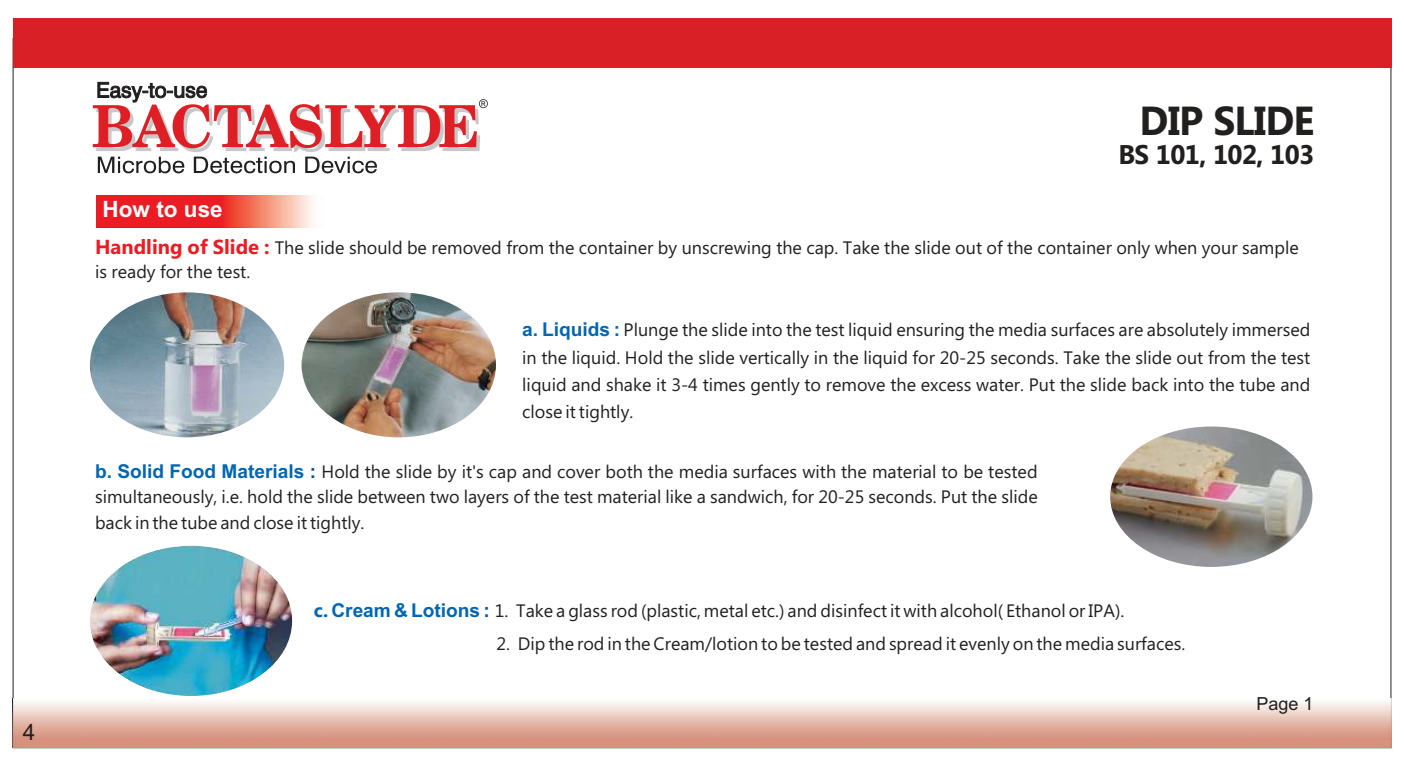
<style>
.page{position:relative;width:1404px;height:766px;background:#fff}
.page>*{position:absolute;margin:0;border:0;box-sizing:border-box;transform-origin:0 0}
.t1{font:700 40.5px "Ebrima";letter-spacing:-.02em;color:#221f1f}
.t2{font:700 27px "Ebrima";letter-spacing:-.02em;color:#221f1f}
.t3{font:700 22.5px "Arial";color:#fff}
.t4{font:22.5px "Arial";color:#221f1f}
.t5{font:18px/27.2px "Ebrima";color:#221f1f;text-align:justify}
.t6{font:18px "Arial";color:#221f1f}
.s1{font-weight:700;font-size:20.25px;color:#ed1c24}
.s2{font-family:"Arial";font-weight:700;font-size:19.12px;color:#0066b2}
.s3{font-family:"Arial";font-weight:700;font-size:19.12px;color:#064da1}
.s4{font-weight:700;font-size:19.12px;color:#0066b2}
</style>
<div class="page">
<div style="left:12px;top:18px;width:1379px;height:50px;background:#da2027"></div>
<img style="left:12px;top:698px;width:1379px;height:49px">
<img style="left:1110px;top:426px;width:202px;height:140px;border-radius:50%">
<img style="left:90px;top:545px;width:202px;height:150px;border-radius:50%">
<img style="left:97px;top:195px;width:216px;height:32px">
<img style="left:301px;top:292px;width:195px;height:145px;border-radius:50%">
<img style="left:90px;top:292px;width:194px;height:145px;border-radius:50%">
<svg style="left:93px;top:82px;width:395px;height:91px"></svg>
<p class="t4" style="left:23px;top:723px;width:14px">4</p>
<p class="t3" style="left:103px;top:201px;width:122px">How to use</p>
<h1 class="t1" style="left:1139px;top:104px;width:176px">DIP SLIDE</h1>
<h2 class="t2" style="left:1118px;top:144px;width:197px">BS 101, 102, 103</h2>
<p class="t5" style="left:95px;top:236px;width:1205px;line-height:24.5px"><span class="s1">Handling of Slide :</span> The slide should be removed from the container by unscrewing the cap. Take the slide out of the container only when your sample is ready for the test.</p>
<p class="t5" style="left:522px;top:318px;width:789px"><span class="s2">a. Liquids :</span> Plunge the slide into the test liquid ensuring the media surfaces are absolutely immersed in the liquid. Hold the slide vertically in the liquid for 20-25 seconds. Take the slide out from the test liquid and shake it 3-4 times gently to remove the excess water. Put the slide back into the tube and close it tightly.</p>
<p class="t5" style="left:95px;top:460px;width:944px;line-height:25.4px"><span class="s2">b. Solid Food Materials</span> <span class="s3">:</span> Hold the slide by it's cap and cover both the media surfaces with the material to be tested simultaneously, i.e. hold the slide between two layers of the test material like a sandwich, for 20-25 seconds. Put the slide back in the tube and close it tightly.</p>
<p class="t5" style="left:314px;top:598px;width:811px"><span class="s4">c.</span> <span class="s2">Cream &amp; Lotions</span> <span class="s3">:</span> 1. Take a glass rod (plastic, metal etc.) and disinfect it with alcohol( Ethanol or IPA).</p>
<p class="t5" style="left:496px;top:632px;width:690px">2. Dip the rod in the Cream/lotion to be tested and spread it evenly on the media surfaces.</p>
<p class="t6" style="left:1256px;top:696px;width:59px">Page 1</p>
</div>
